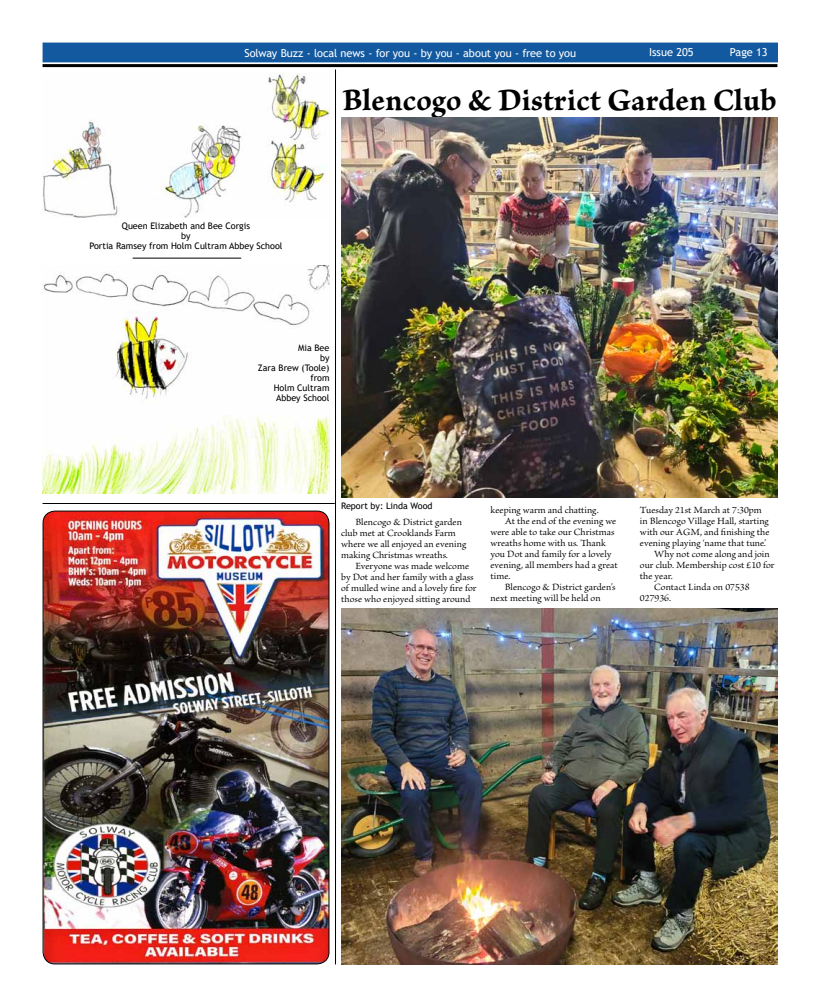
<style>
.page{position:relative;width:820px;height:1007px;background:#fff}
.page>*{position:absolute;margin:0;border:0;box-sizing:border-box;transform-origin:0 0}
.t1{font:32px "Brioso Pro Bold Capt";letter-spacing:.005em;color:#000;scale:.95 1}
.t2{font:11px "Trebuchet MS";letter-spacing:-.005em;color:#fff}
.t3{font:10px "Brioso Pro";color:#000}
.t4{font:9px/10px "Trebuchet MS";color:#000;text-align:center}
</style>
<div class="page">
<hr style="left:43px;top:64px;width:734px;height:3px;background:#000">
<div style="left:43px;top:43px;width:734px;height:19px;background:#13599f"></div>
<img style="left:43px;top:512px;width:286px;height:451px">
<div style="left:43px;top:510px;width:286px;height:454px;border:1px solid #000;border-radius:12px"></div>
<img style="left:341px;top:118px;width:436px;height:379px">
<img style="left:341px;top:608px;width:436px;height:356px">
<hr style="left:43px;top:503px;width:291px;height:1px;background:#000">
<hr style="left:335px;top:69px;width:1px;height:895px;background:#000">
<img style="left:43px;top:265px;width:286px;height:228px">
<img style="left:43px;top:74px;width:286px;height:144px">
<hr style="left:133px;top:258px;width:108px;height:1px;background:#000">
<p class="t2" style="left:244px;top:46px;width:333px">Solway Buzz - local news - for you - by you - about you - free to you</p>
<p class="t2" style="left:648px;top:45px;width:46px">Issue 205</p>
<p class="t2" style="left:729px;top:45px;width:39px">Page 13</p>
<p class="t1" style="left:342px;top:80px;width:458px">Blencogo &amp; District Garden Club</p>
<p class="t4" style="left:89px;top:220px;width:194px">Queen Elizabeth and Bee Corgis<br>by<br>Portia Ramsey from Holm Cultram Abbey School</p>
<p class="t4" style="left:258px;top:343px;width:73px;text-align:right">Mia Bee<br>by<br>Zara Brew (Toole) from<br>Holm Cultram<br>Abbey School</p>
<p class="t4" style="left:341px;top:501px;width:93px">Report by: Linda Wood</p>
<p class="t3" style="left:490px;top:504px;width:110px">keeping warm and chatting.</p>
<p class="t3" style="left:504px;top:515px;width:113px">At the end of the evening we</p>
<p class="t3" style="left:490px;top:526px;width:125px">were able to take our Christmas</p>
<p class="t3" style="left:490px;top:537px;width:117px">wreaths home with us. Thank</p>
<p class="t3" style="left:490px;top:548px;width:122px">you Dot and family for a lovely</p>
<p class="t3" style="left:490px;top:559px;width:129px">evening, all members had a great</p>
<p class="t3" style="left:490px;top:570px;width:21px">time.</p>
<p class="t3" style="left:504px;top:581px;width:112px">Blencogo &amp; District garden’s</p>
<p class="t3" style="left:490px;top:592px;width:112px">next meeting will be held on</p>
<p class="t3" style="left:355px;top:516px;width:108px">Blencogo &amp; District garden</p>
<p class="t3" style="left:341px;top:527px;width:116px">club met at Crooklands Farm</p>
<p class="t3" style="left:341px;top:538px;width:126px">where we all enjoyed an evening</p>
<p class="t3" style="left:341px;top:549px;width:108px">making Christmas wreaths.</p>
<p class="t3" style="left:355px;top:560px;width:115px">Everyone was made welcome</p>
<p class="t3" style="left:341px;top:571px;width:134px">by Dot and her family with a glass</p>
<p class="t3" style="left:341px;top:582px;width:137px">of mulled wine and a lovely fire for</p>
<p class="t3" style="left:341px;top:593px;width:131px">those who enjoyed sitting around</p>
<p class="t3" style="left:639px;top:504px;width:123px">Tuesday 21st March at 7:30pm</p>
<p class="t3" style="left:639px;top:515px;width:130px">in Blencogo Village Hall, starting</p>
<p class="t3" style="left:639px;top:526px;width:131px">with our AGM, and finishing the</p>
<p class="t3" style="left:639px;top:537px;width:127px">evening playing ‘name that tune’.</p>
<p class="t3" style="left:654px;top:548px;width:117px">Why not come along and join</p>
<p class="t3" style="left:639px;top:559px;width:136px">our club. Membership cost £10 for</p>
<p class="t3" style="left:639px;top:570px;width:34px">the year.</p>
<p class="t3" style="left:654px;top:581px;width:97px">Contact Linda on 07538</p>
<p class="t3" style="left:639px;top:592px;width:33px">027936.</p>
</div>
